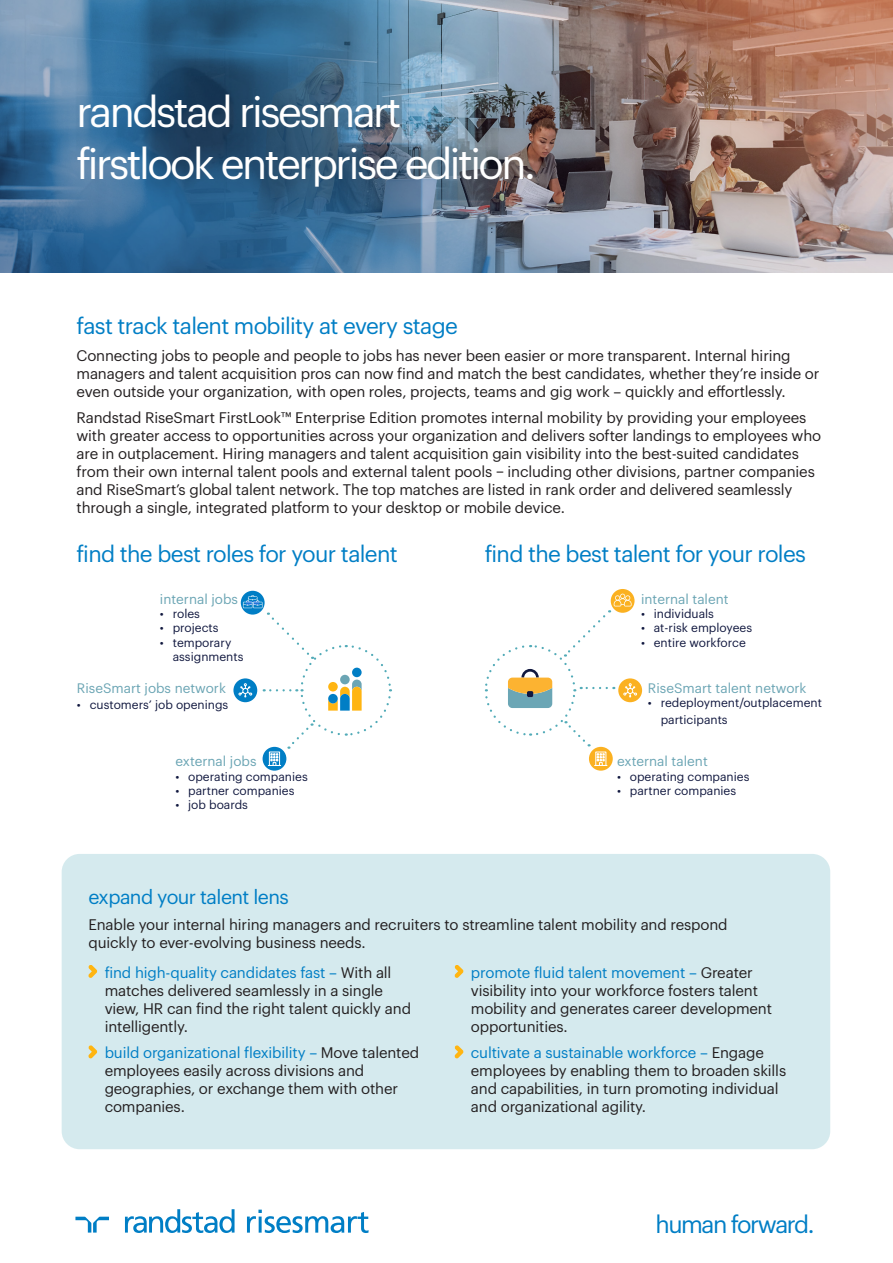
<style>
.page{position:relative;width:893px;height:1263px;background:#fff}
.page>*{position:absolute;margin:0;border:0;box-sizing:border-box;transform-origin:0 0}
._03_Heading_level_3{font:42px/52.5px "Graphik LCG";letter-spacing:-.06em;color:#fff}
.t1{font:24px "Graphik LCG";letter-spacing:-.06em;color:#007ec5}
._13_Subheading{font:22.5px "Graphik LCG";letter-spacing:-.03em;color:#007ec5}
._13_Subheading-2{font:19.5px "Graphik LCG";letter-spacing:-.03em;color:#007ec5}
._13_Subheading-3{font:15px/18px "Graphik LCG";letter-spacing:-.01em;color:#231f20}
._11_Body_navy{font:13.5px "Graphik LCG";color:#6ba5b4}
.t2{font:12px/16.2px "Graphik LCG";color:#11183f}
.s1{color:#007ec5}
</style>
<div class="page">
<div style="left:62px;top:854px;width:768px;height:295px;background:#d5eaee;border-radius:18px"></div>
<svg style="left:75px;top:1217px;width:34px;height:15px"></svg>
<svg style="left:125px;top:1209px;width:110px;height:24px"></svg>
<svg style="left:247px;top:1209px;width:122px;height:24px"></svg>
<svg style="left:88px;top:965px;width:9px;height:13px"></svg>
<svg style="left:88px;top:1045px;width:9px;height:13px"></svg>
<svg style="left:454px;top:965px;width:10px;height:13px"></svg>
<svg style="left:454px;top:1045px;width:10px;height:13px"></svg>
<img style="left:0;top:0;width:893px;height:272px">
<svg style="left:263px;top:747px;width:23px;height:24px"></svg>
<svg style="left:233px;top:678px;width:24px;height:24px"></svg>
<div style="left:241px;top:591px;width:24px;height:24px;background:#007ec5;border-radius:50%"></div>
<svg style="left:611px;top:589px;width:23px;height:24px"></svg>
<div style="left:618px;top:678px;width:24px;height:24px;background:#fbb121;border-radius:50%"></div>
<div style="left:589px;top:747px;width:24px;height:24px;background:#fbb121;border-radius:50%"></div>
<svg style="left:238px;top:595px;width:154px;height:171px"></svg>
<svg style="left:484px;top:594px;width:153px;height:172px"></svg>
<p class="_03_Heading_level_3" style="left:77px;top:82px;width:461px">randstad risesmart firstlook enterprise edition.</p>
<p class="_13_Subheading" style="left:77px;top:309px;width:383px">fast track talent mobility at every stage</p>
<p class="_13_Subheading-3" style="left:77px;top:345px;width:744px">Connecting jobs to people and people to jobs has never been easier or more transparent. Internal hiring managers and talent acquisition pros can now find and match the best candidates, whether they’re inside or even outside your organization, with open roles, projects, teams and gig work – quickly and effortlessly.</p>
<p class="_13_Subheading-3" style="left:77px;top:408px;width:746px">Randstad RiseSmart FirstLook™ Enterprise Edition promotes internal mobility by providing your employees with greater access to opportunities across your organization and delivers softer landings to employees who are in outplacement. Hiring managers and talent acquisition gain visibility into the best-suited candidates from their own internal talent pools and external talent pools – including other divisions, partner companies and RiseSmart’s global talent network. The top matches are listed in rank order and delivered seamlessly through a single, integrated platform to your desktop or mobile device.</p>
<p class="_13_Subheading" style="left:77px;top:537px;width:323px">find the best roles for your talent</p>
<p class="_13_Subheading" style="left:485px;top:537px;width:323px">find the best talent for your roles</p>
<p class="_11_Body_navy" style="left:160px;top:589px;width:79px">internal jobs</p>
<p class="t2" style="left:160px;top:605px;width:42px">• roles</p>
<p class="t2" style="left:160px;top:619px;width:60px">• projects</p>
<p class="t2" style="left:173px;top:634px;width:72px;line-height:14.4px;text-indent:-13px">• temporary assignments</p>
<p class="_11_Body_navy" style="left:77px;top:678px;width:151px">RiseSmart jobs network</p>
<p class="t2" style="left:77px;top:696px;width:153px">• customers’ job openings</p>
<p class="_11_Body_navy" style="left:175px;top:751px;width:83px">external jobs</p>
<p class="t2" style="left:175px;top:767px;width:134px">• operating companies</p>
<p class="t2" style="left:175px;top:782px;width:121px">• partner companies</p>
<p class="t2" style="left:175px;top:796px;width:74px">• job boards</p>
<p class="_11_Body_navy" style="left:641px;top:589px;width:89px">internal talent</p>
<p class="t2" style="left:641px;top:605px;width:75px">• individuals</p>
<p class="t2" style="left:641px;top:619px;width:113px">• at-risk employees</p>
<p class="t2" style="left:641px;top:633px;width:106px">• entire workforce</p>
<p class="_11_Body_navy" style="left:648px;top:678px;width:160px">RiseSmart talent network</p>
<p class="t2" style="left:661px;top:694px;width:163px;text-indent:-13px">• redeployment/outplacement participants</p>
<p class="_11_Body_navy" style="left:617px;top:751px;width:92px">external talent</p>
<p class="t2" style="left:617px;top:767px;width:134px">• operating companies</p>
<p class="t2" style="left:617px;top:782px;width:121px">• partner companies</p>
<p class="_13_Subheading-2" style="left:88px;top:882px;width:202px">expand your talent lens</p>
<p class="_13_Subheading-3" style="left:88px;top:915px;width:641px">Enable your internal hiring managers and recruiters to streamline talent mobility and respond quickly to ever-evolving business needs.</p>
<p class="_13_Subheading-3" style="left:105px;top:962px;width:308px"><span class="s1">find high-quality candidates fast –</span> With all matches delivered seamlessly in a single view, HR can find the right talent quickly and intelligently.</p>
<p class="_13_Subheading-3" style="left:105px;top:1043px;width:316px"><span class="s1">build organizational flexibility –</span> Move talented employees easily across divisions and geographies, or exchange them with other companies.</p>
<p class="_13_Subheading-3" style="left:471px;top:962px;width:303px"><span class="s1">promote fluid talent movement –</span> Greater visibility into your workforce fosters talent mobility and generates career development opportunities.</p>
<p class="_13_Subheading-3" style="left:471px;top:1043px;width:317px"><span class="s1">cultivate a sustainable workforce –</span> Engage employees by enabling them to broaden skills and capabilities, in turn promoting individual and organizational agility.</p>
<p class="t1" style="left:655px;top:1206px;width:160px">human forward.</p>
</div>
